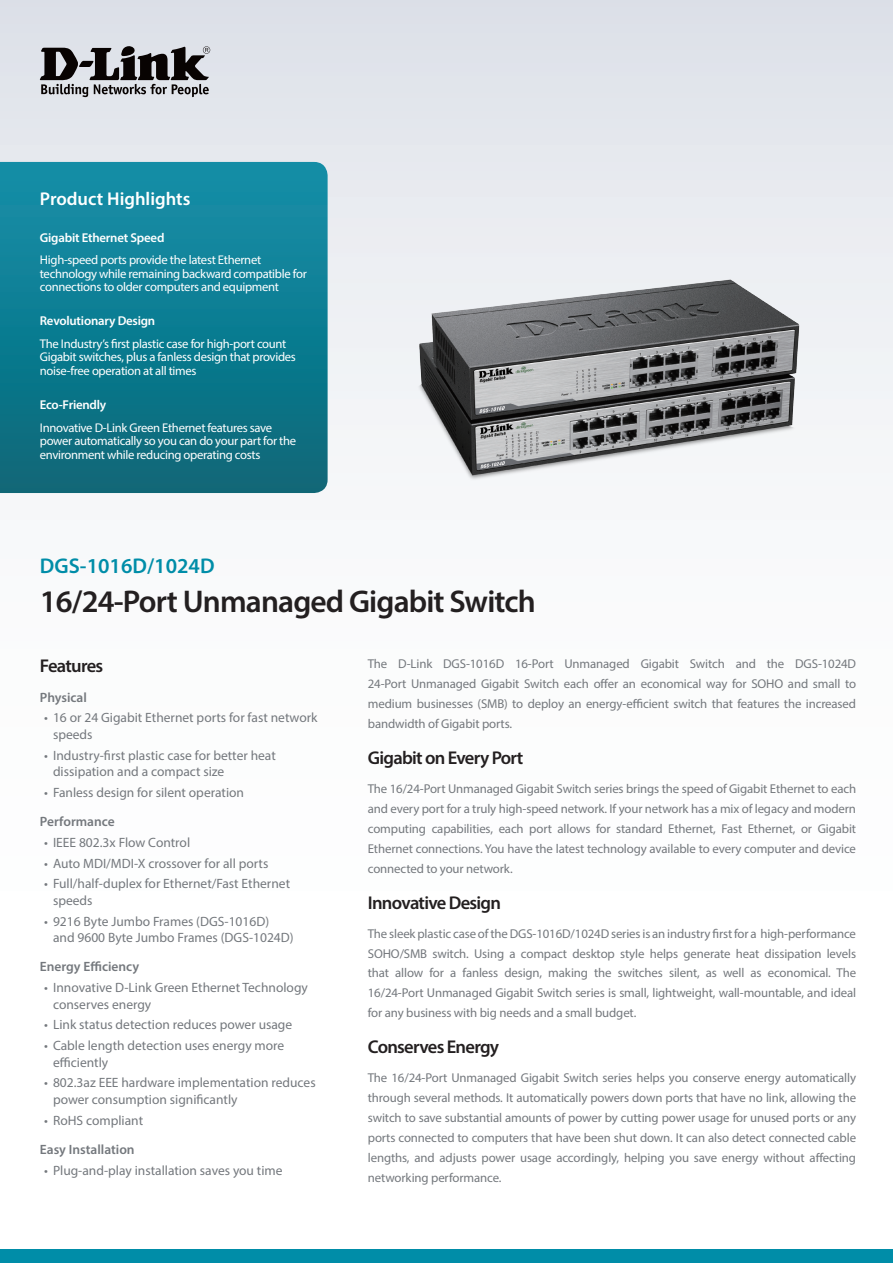
<style>
.page{position:relative;width:893px;height:1263px;background:#fff}
.page>*{position:absolute;margin:0;border:0;box-sizing:border-box;transform-origin:0 0}
.t1{font:600 31.5px "Myriad Pro";letter-spacing:-.025em;color:#231f20}
.t2{font:600 21.3px "Myriad Pro";color:#008da8}
.t3{font:600 18.6px "Myriad Pro";letter-spacing:-.04em;color:#231f20}
.t4{font:600 18.6px "Myriad Pro";color:#fff}
.t5{font:13.5px/16.5px "Myriad Pro";color:#74787d}
.t6{font:600 13.5px "Myriad Pro";color:#74787d}
.t7{font:12.9px/20px "Myriad Pro";letter-spacing:-.01em;color:#74787d;text-align:justify}
.t8{font:600 12.9px "Myriad Pro";letter-spacing:-.015em;color:#fff}
.t9{font:12.6px/13.5px "Myriad Pro";letter-spacing:-.025em;color:#fff}
</style>
<div class="page">
<div style="left:0;top:0;width:893px;height:1084px;background:linear-gradient(to bottom,#e3e6ec,#fff)"></div>
<div style="left:0;top:1249px;width:893px;height:14px;background:#008da8"></div>
<svg style="left:0;top:162px;width:328px;height:331px;background:#0f7c90"></svg>
<svg style="left:40px;top:46px;width:170px;height:51px;background:#807f83"></svg>
<img style="left:401px;top:262px;width:417px;height:231px">
<h3 class="t4" style="left:40px;top:187px;width:152px">Product Highlights</h3>
<p class="t8" style="left:40px;top:229px;width:126px">Gigabit Ethernet Speed</p>
<p class="t9" style="left:40px;top:253px;width:268px">High-speed ports provide the latest Ethernet technology while remaining backward compatible for connections to older computers and equipment</p>
<p class="t8" style="left:40px;top:313px;width:117px">Revolutionary Design</p>
<p class="t9" style="left:40px;top:337px;width:257px">The Industry’s first plastic case for high-port count<br>Gigabit switches, plus a fanless design that provides noise-free operation at all times</p>
<p class="t8" style="left:40px;top:397px;width:68px">Eco-Friendly</p>
<p class="t9" style="left:40px;top:421px;width:258px">Innovative D-Link Green Ethernet features save power automatically so you can do your part for the environment while reducing operating costs</p>
<h2 class="t2" style="left:40px;top:552px;width:176px">DGS-1016D/1024D</h2>
<h1 class="t1" style="left:40px;top:582px;width:498px">16/24-Port Unmanaged Gigabit Switch</h1>
<h3 class="t3" style="left:40px;top:654px;width:65px">Features</h3>
<p class="t6" style="left:40px;top:688px;width:49px">Physical</p>
<p class="t5" style="left:53px;top:709px;width:266px;text-indent:-9px">• 16 or 24 Gigabit Ethernet ports for fast network speeds</p>
<p class="t5" style="left:53px;top:747px;width:224px;text-indent:-9px">• Industry-first plastic case for better heat dissipation and a compact size</p>
<p class="t5" style="left:44px;top:784px;width:201px">• Fanless design for silent operation</p>
<p class="t6" style="left:40px;top:813px;width:76px">Performance</p>
<p class="t5" style="left:44px;top:834px;width:148px">• IEEE 802.3x Flow Control</p>
<p class="t5" style="left:44px;top:855px;width:226px">• Auto MDI/MDI-X crossover for all ports</p>
<p class="t5" style="left:53px;top:875px;width:239px;text-indent:-9px">• Full/half-duplex for Ethernet/Fast Ethernet speeds</p>
<p class="t5" style="left:53px;top:913px;width:242px;text-indent:-9px">• 9216 Byte Jumbo Frames (DGS-1016D) and 9600 Byte Jumbo Frames (DGS-1024D)</p>
<p class="t6" style="left:40px;top:958px;width:101px">Energy Efficiency</p>
<p class="t5" style="left:53px;top:979px;width:256px;text-indent:-9px">• Innovative D-Link Green Ethernet Technology conserves energy</p>
<p class="t5" style="left:44px;top:1016px;width:250px">• Link status detection reduces power usage</p>
<p class="t5" style="left:53px;top:1037px;width:233px;text-indent:-9px">• Cable length detection uses energy more efficiently</p>
<p class="t5" style="left:53px;top:1074px;width:264px;text-indent:-9px">• 802.3az EEE hardware implementation reduces power consumption significantly</p>
<p class="t5" style="left:44px;top:1112px;width:101px">• RoHS compliant</p>
<p class="t6" style="left:40px;top:1141px;width:96px">Easy Installation</p>
<p class="t5" style="left:44px;top:1162px;width:240px">• Plug-and-play installation saves you time</p>
<p class="t7" style="left:368px;top:654px;width:490px">The D-Link DGS-1016D 16-Port Unmanaged Gigabit Switch and the DGS-1024D 24-Port Unmanaged Gigabit Switch each offer an economical way for SOHO and small to medium businesses (SMB) to deploy an energy-efficient switch that features the increased bandwidth of Gigabit ports.</p>
<h3 class="t3" style="left:368px;top:746px;width:157px">Gigabit on Every Port</h3>
<p class="t7" style="left:368px;top:778px;width:490px">The 16/24-Port Unmanaged Gigabit Switch series brings the speed of Gigabit Ethernet to each and every port for a truly high-speed network. If your network has a mix of legacy and modern computing capabilities, each port allows for standard Ethernet, Fast Ethernet, or Gigabit Ethernet connections. You have the latest technology available to every computer and device connected to your network.</p>
<h3 class="t3" style="left:368px;top:890px;width:135px">Innovative Design</h3>
<p class="t7" style="left:368px;top:923px;width:490px">The sleek plastic case of the DGS-1016D/1024D series is an industry first for a high-performance SOHO/SMB switch. Using a compact desktop style helps generate heat dissipation levels that allow for a fanless design, making the switches silent, as well as economical. The 16/24-Port Unmanaged Gigabit Switch series is small, lightweight, wall-mountable, and ideal for any business with big needs and a small budget.</p>
<h3 class="t3" style="left:368px;top:1035px;width:133px">Conserves Energy</h3>
<p class="t7" style="left:368px;top:1068px;width:490px">The 16/24-Port Unmanaged Gigabit Switch series helps you conserve energy automatically through several methods. It automatically powers down ports that have no link, allowing the switch to save substantial amounts of power by cutting power usage for unused ports or any ports connected to computers that have been shut down. It can also detect connected cable lengths, and adjusts power usage accordingly, helping you save energy without affecting networking performance.</p>
</div>
